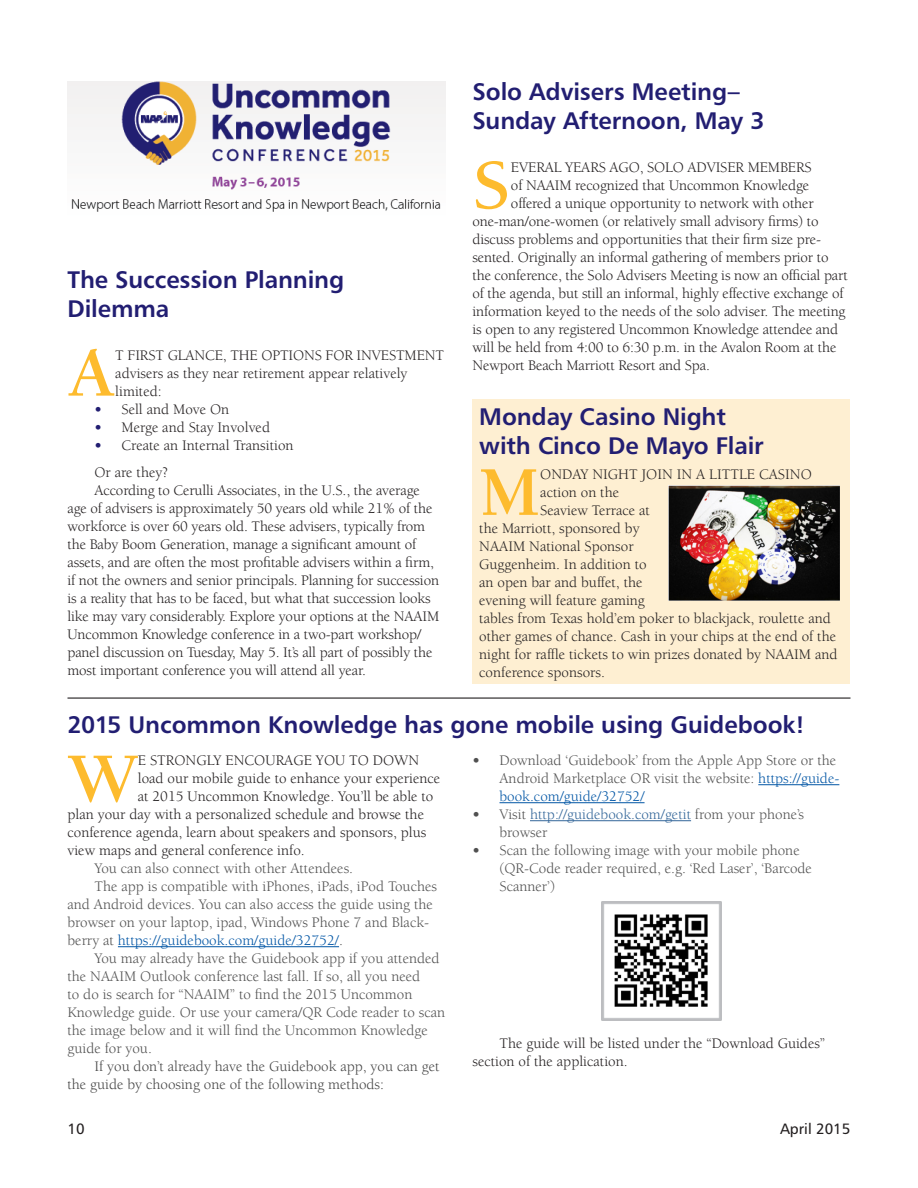
<style>
.page{position:relative;width:918px;height:1188px;background:#fff}
.page>*{position:absolute;margin:0;border:0;box-sizing:border-box;transform-origin:0 0}
.t1{font:700 71.7px "Berkeley Std";color:#fdbb2e}
.t2{font:24px/28.8px "Humanist 777 BT Bold B";letter-spacing:-.005em;color:#221e72}
.t3{font:15px/18px "Berkeley Std";letter-spacing:-.01em;color:#231f20}
.t4{font:15px/18px "Berkeley Std";color:#505050}
.t5{font:15px/18px "Berkeley Std";color:#444}
.t6{font:15px "Berkeley Std";color:#0155a5}
.t7{font:15px/18px "Berkeley Std";letter-spacing:.175em;color:#231f20}
.t8{font:15px "Berkeley Std";letter-spacing:.185em;color:#231f20}
.t9{font:15px "Humanist 777 BT Roman B";color:#231f20}
.s1{font-weight:700;color:#221e72}
.s2{color:#505050}
.s3{font-weight:700}
.s4{color:#0155a5}
.s5{color:#369}
</style>
<div class="page">
<div style="left:472px;top:399px;width:378px;height:285px;background:#feefd2"></div>
<img style="left:668px;top:485px;width:172px;height:115px">
<hr style="left:68px;top:698px;width:782px;height:1px;background:#231f20">
<hr style="left:118px;top:946px;width:221px;height:1px;background:#0155a5">
<hr style="left:758px;top:784px;width:81px;height:1px;background:#0155a5">
<hr style="left:500px;top:802px;width:145px;height:1px;background:#0155a5">
<hr style="left:530px;top:820px;width:161px;height:1px;background:#369">
<img style="left:602px;top:902px;width:119px;height:119px">
<img style="left:68px;top:81px;width:378px;height:131px">
<h2 class="t2" style="left:68px;top:265px;width:278px">The Succession Planning<br>Dilemma</h2>
<h1 class="t1" style="left:68px;top:335px;width:49px">A</h1>
<p class="t3" style="left:115px;top:346px;width:330px">t first gl anc e, the options for investment advisers as they near retirement appear relatively limited:</p>
<p class="t3" style="left:94px;top:400px;width:136px"><span class="s1">•</span> Sell and Move On</p>
<p class="t3" style="left:94px;top:418px;width:177px"><span class="s1">•</span> Merge and Stay Involved</p>
<p class="t3" style="left:94px;top:432px;width:201px;line-height:27px"><span class="s1">•</span> Create an Internal Transition<br>Or are they?</p>
<p class="t3" style="left:67px;top:481px;width:373px;text-indent:27px">According to Cerulli Associates, in the U.S., the average age of advisers is approximately 50 years old while 21% of the workforce is over 60 years old. These advisers, typically from the Baby Boom Generation, manage a significant amount of assets, and are often the most profitable advisers within a firm, if not the owners and senior principals. Planning for succession is a reality that has to be faced, but what that succession looks like may vary considerably. Explore your options at the NAAI</p>
<p class="t3" style="left:427px;top:607px;width:14px">M</p>
<p class="t3" style="left:68px;top:625px;width:366px">Uncommon Knowledge conference in a two-part workshop/ panel discussion on Tuesday, May 5. It’s all part of possibly the most important conference you will attend all year.</p>
<h2 class="t2" style="left:472px;top:77px;width:294px">Solo Advisers Meeting–<br>Sunday Afternoon, May 3</h2>
<h1 class="t1" style="left:472px;top:147px;width:40px">S</h1>
<p class="t7" style="left:511px;top:158px;width:302px">everal years ago, solo adviser memb ers of NAAI</p>
<p class="t3" style="left:559px;top:176px;width:251px">M recognized that Uncommon Knowledge</p>
<p class="t3" style="left:511px;top:194px;width:304px">offered a unique opportunity to network with other</p>
<p class="t3" style="left:472px;top:212px;width:348px">one-man/one-women (or relatively small advisory firms) to</p>
<p class="t3" style="left:472px;top:230px;width:350px">discuss problems and opportunities that their firm size pre-</p>
<p class="t3" style="left:472px;top:248px;width:358px">sented. Originally an informal gathering of members prior to</p>
<p class="t3" style="left:472px;top:266px;width:377px">the conference, the Solo Advisers Meeting is now an official part</p>
<p class="t3" style="left:472px;top:284px;width:373px">of the agenda, but still an informal, highly effective exchange of</p>
<p class="t3" style="left:472px;top:302px;width:375px">information keyed to the needs of the solo adviser. The meeting</p>
<p class="t3" style="left:472px;top:320px;width:367px">is open to any registered Uncommon Knowledge attendee and</p>
<p class="t3" style="left:472px;top:338px;width:366px">will be held from 4:00 to 6:30 p.m. in the Avalon Room at the</p>
<p class="t3" style="left:472px;top:356px;width:239px">Newport Beach Marriott Resort and Spa.</p>
<h2 class="t2" style="left:479px;top:402px;width:286px">Monday Casino Night with Cinco De Mayo Flair</h2>
<h1 class="t1" style="left:479px;top:454px;width:63px">M</h1>
<p class="t8" style="left:540px;top:466px;width:273px">onday night join in a little casin o</p>
<p class="t3" style="left:540px;top:483px;width:80px">action on the</p>
<p class="t3" style="left:540px;top:501px;width:111px">Seaview Terrace at</p>
<p class="t3" style="left:479px;top:519px;width:162px">the Marriott, sponsored by</p>
<p class="t3" style="left:479px;top:537px;width:156px">NAAIM National Sponsor</p>
<p class="t3" style="left:479px;top:555px;width:169px">Guggenheim. In addition to</p>
<p class="t3" style="left:479px;top:573px;width:165px">an open bar and buffet, the</p>
<p class="t3" style="left:479px;top:591px;width:167px">evening will feature gaming</p>
<p class="t3" style="left:479px;top:609px;width:353px">tables from Texas hold’em poker to blackjack, roulette and</p>
<p class="t3" style="left:479px;top:627px;width:358px">other games of chance. Cash in your chips at the end of the</p>
<p class="t3" style="left:479px;top:645px;width:360px">night for raffle tickets to win prizes donated by NAAIM and</p>
<p class="t3" style="left:479px;top:663px;width:127px">conference sponsors.</p>
<h2 class="t2" style="left:68px;top:710px;width:739px">2015 Uncommon Knowledge has gone mobile using Guidebook!</h2>
<h1 class="t1" style="left:68px;top:740px;width:71px">W</h1>
<p class="t3" style="left:138px;top:752px;width:58px">e strongly</p>
<p class="t3" style="left:225px;top:752px;width:183px">encourage you to down</p>
<p class="t3" style="left:138px;top:770px;width:304px">load our mobile guide to enhance your experience</p>
<p class="t3" style="left:138px;top:788px;width:297px">at 2015 Uncommon Knowledge. You’ll be able to</p>
<p class="t3" style="left:67px;top:806px;width:358px">plan your day with a personalized schedule and browse the</p>
<p class="t3" style="left:67px;top:824px;width:360px">conference agenda, learn about speakers and sponsors, plus</p>
<p class="t3" style="left:67px;top:842px;width:239px">view maps and general conference info.</p>
<p class="t4" style="left:94px;top:860px;width:260px">You can also connect with other Attendees.</p>
<p class="t4" style="left:94px;top:878px;width:344px">The app is compatible with iPhones, iPads, iPod Touches</p>
<p class="t4" style="left:67px;top:896px;width:367px">and Android devices. You can also access the guide using the</p>
<p class="t4" style="left:67px;top:914px;width:363px">browser on your laptop, ipad, Windows Phone 7 and Black-</p>
<p class="t6" style="left:67px;top:932px;width:277px"><span class="s2">berry at</span> https://guidebook.com/guide/32752/<span class="s2">.</span></p>
<p class="t4" style="left:94px;top:950px;width:347px">You may already have the Guidebook app if you attended</p>
<p class="t4" style="left:67px;top:968px;width:354px">the NAAIM Outlook conference last fall. If so, all you need</p>
<p class="t4" style="left:67px;top:986px;width:346px">to do is search for “NAAIM” to find the 2015 Uncommon</p>
<p class="t4" style="left:67px;top:1004px;width:379px">Knowledge guide. Or use your camera/QR Code reader to scan</p>
<p class="t4" style="left:67px;top:1022px;width:362px">the image below and it will find the Uncommon Knowledge</p>
<p class="t4" style="left:67px;top:1040px;width:86px">guide for you.</p>
<p class="t5" style="left:67px;top:1058px;width:374px;text-indent:27px">If you don’t already have the Guidebook app, you can get the guide by choosing one of the following methods:</p>
<p class="t4" style="left:500px;top:752px;width:341px;text-indent:-27px"><span class="s3">•</span> Download ‘Guidebook’ from the Apple App Store or the<br>Android Marketplace OR visit the website: <span class="s4">https://guide&shy;book.com/guide/32752/</span></p>
<p class="t4" style="left:500px;top:806px;width:306px;text-indent:-27px"><span class="s3">•</span> Visit <span class="s5">http://guidebook.com/getit</span> from your phone’s browser</p>
<p class="t4" style="left:500px;top:842px;width:314px;text-indent:-27px"><span class="s3">•</span> Scan the following image with your mobile phone (QR-Code reader required, e.g. ‘Red Laser’, ‘Barcode<br>Scanner’)</p>
<p class="t3" style="left:472px;top:1034px;width:354px;text-indent:27px">The guide will be listed under the “Download Guides” section of the application.</p>
<p class="t9" style="left:68px;top:1119px;width:19px">10</p>
<p class="t9" style="left:780px;top:1119px;width:72px">April 2015</p>
</div>
